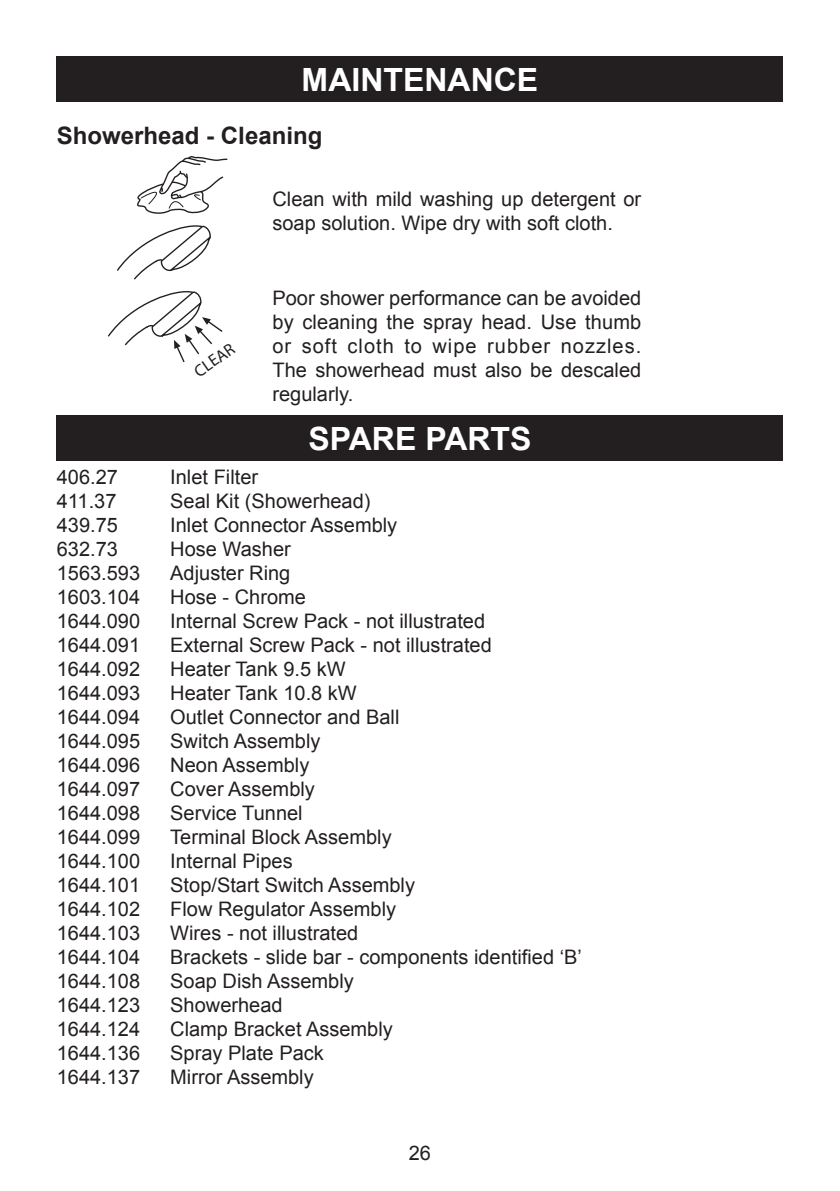
<style>
.page{position:relative;width:840px;height:1191px;background:#fff}
.page>*{position:absolute;margin:0;border:0;box-sizing:border-box;transform-origin:0 0}
.Heading_1{font:700 32px "Arial";color:#fff}
.Heading_2{font:700 24px "Arial";color:#231f20}
.Parts_List{font:20px "Arial";color:#231f20}
.Body_Justify{font:20px/24px "Arial";letter-spacing:.005em;color:#231f20}
.t1{font:700 16.8px "Helvetica";color:#231f20}
</style>
<div class="page">
<div style="left:57px;top:57px;width:725px;height:45px;background:#231f20"></div>
<svg style="left:108px;top:291px;width:115px;height:72px"></svg>
<svg style="left:117px;top:156px;width:110px;height:124px"></svg>
<div style="left:57px;top:416px;width:725px;height:45px;background:#231f20"></div>
<p class="Heading_1" style="left:301px;top:59px;width:238px">MAINTENANCE</p>
<p class="Heading_2" style="left:57px;top:119px;width:267px">SHOWERHEAD - CLEANING</p>
<p class="t1" style="left:191px;top:366px;width:47px;rotate:-35deg">CLEAR</p>
<p class="Body_Justify" style="left:272px;top:187px;width:370px">Clean with mild washing up detergent or soap solution. Wipe dry with soft cloth.</p>
<p class="Body_Justify" style="left:272px;top:286px;width:370px;text-align:justify">Poor shower performance can be avoided by cleaning the spray head. Use thumb or soft cloth to wipe rubber nozzles.<br>The showerhead must also be descaled regularly.</p>
<p class="Heading_1" style="left:308px;top:418px;width:224px">SPARE PARTS</p>
<p class="Parts_List" style="left:57px;top:464px;width:91px">406.27 I</p>
<p class="Parts_List" style="left:176px;top:464px;width:84px">nlet Filter</p>
<p class="Parts_List" style="left:57px;top:488px;width:94px">411.37 S</p>
<p class="Parts_List" style="left:183px;top:488px;width:188px">eal Kit (Showerhead)</p>
<p class="Parts_List" style="left:57px;top:512px;width:91px">439.75 I</p>
<p class="Parts_List" style="left:176px;top:512px;width:223px">nlet Connector Assembly</p>
<p class="Parts_List" style="left:57px;top:536px;width:95px">632.73 H</p>
<p class="Parts_List" style="left:185px;top:536px;width:108px">ose Washer</p>
<p class="Parts_List" style="left:57px;top:560px;width:235px">1563.593 Adjuster Ring</p>
<p class="Parts_List" style="left:57px;top:584px;width:250px">1603.104 Hose - Chrome</p>
<p class="Parts_List" style="left:57px;top:608px;width:429px">1644.090 I nternal Screw Pack - not illustrated</p>
<p class="Parts_List" style="left:57px;top:632px;width:85px">1644.091</p>
<p class="Parts_List" style="left:170px;top:632px;width:323px">External Screw Pack - not illustrated</p>
<p class="Parts_List" style="left:57px;top:656px;width:290px">1644.092 Heater Tank 9.5 kW</p>
<p class="Parts_List" style="left:57px;top:680px;width:301px">1644.093 Heater Tank 10.8 kW</p>
<p class="Parts_List" style="left:57px;top:704px;width:344px">1644.094 Outlet Connector and Ball</p>
<p class="Parts_List" style="left:57px;top:728px;width:265px">1644.095 Switch Assembly</p>
<p class="Parts_List" style="left:57px;top:752px;width:85px">1644.096</p>
<p class="Parts_List" style="left:170px;top:752px;width:140px">Neon Assembly</p>
<p class="Parts_List" style="left:57px;top:776px;width:259px">1644.097 Cover Assembly</p>
<p class="Parts_List" style="left:57px;top:800px;width:247px">1644.098 Service Tunnel</p>
<p class="Parts_List" style="left:57px;top:824px;width:336px">1644.099 Terminal Block Assembly</p>
<p class="Parts_List" style="left:57px;top:848px;width:237px">1644.100 I nternal Pipes</p>
<p class="Parts_List" style="left:57px;top:872px;width:359px">1644.101 Stop/Start Switch Assembly</p>
<p class="Parts_List" style="left:57px;top:896px;width:85px">1644.102</p>
<p class="Parts_List" style="left:170px;top:896px;width:227px">Flow Regulator Assembly</p>
<p class="Parts_List" style="left:57px;top:920px;width:303px">1644.103 Wires - not illustrated</p>
<p class="Parts_List" style="left:57px;top:944px;width:85px">1644.104</p>
<p class="Parts_List" style="left:170px;top:944px;width:413px">Brackets - slide bar - components identified ‘B’</p>
<p class="Parts_List" style="left:57px;top:968px;width:298px">1644.108 Soap Dish Assembly</p>
<p class="Parts_List" style="left:57px;top:992px;width:227px">1644.123 Showerhead</p>
<p class="Parts_List" style="left:57px;top:1016px;width:337px">1644.124 Clamp Bracket Assembly</p>
<p class="Parts_List" style="left:57px;top:1040px;width:268px">1644.136 S pray Plate Pack</p>
<p class="Parts_List" style="left:57px;top:1064px;width:85px">1644.137</p>
<p class="Parts_List" style="left:170px;top:1064px;width:145px">Mirror Assembly</p>
<p class="Body_Justify" style="left:408px;top:1141px;width:24px">26</p>
</div>
